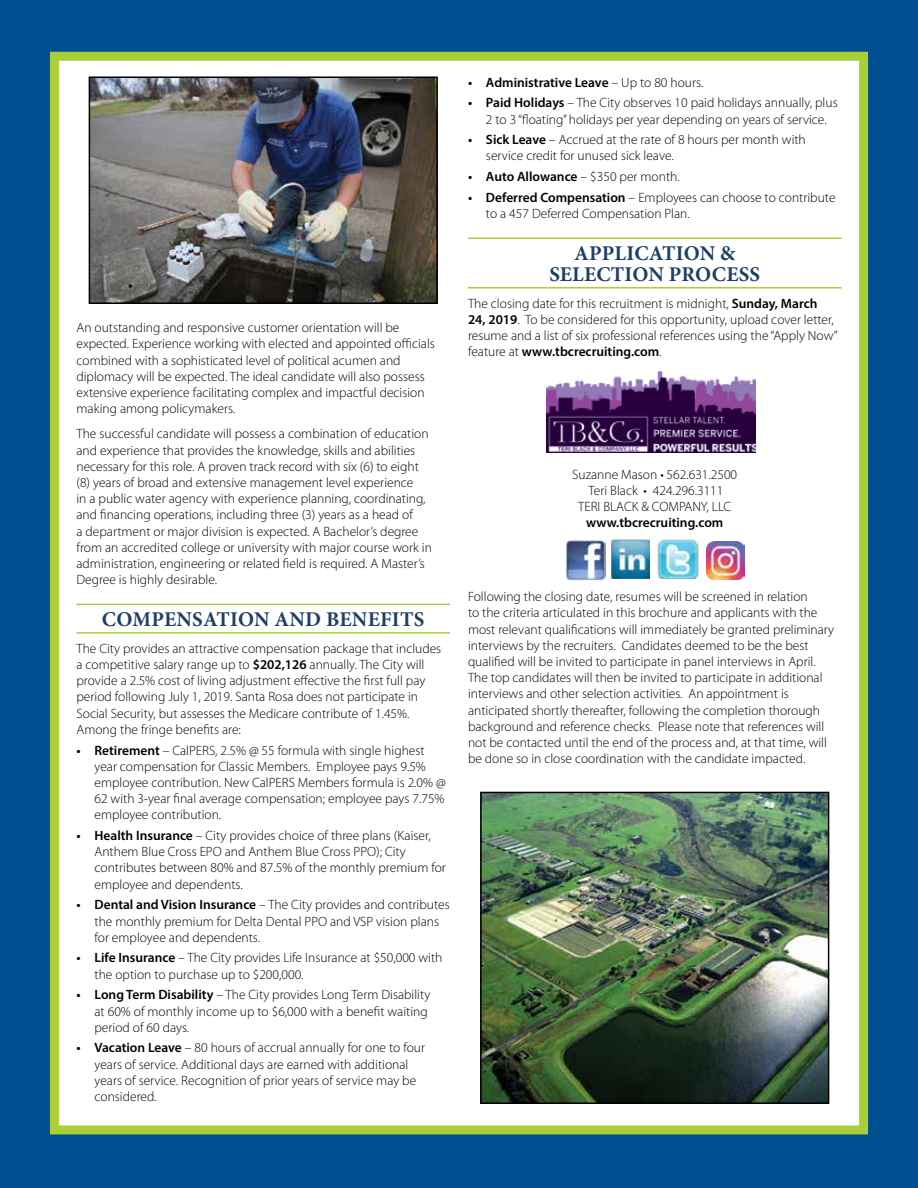
<style>
.page{position:relative;width:918px;height:1188px;background:#004f91}
.page>*{position:absolute;margin:0;border:0;box-sizing:border-box;transform-origin:0 0}
.t1{font:700 21px/21px "Minion Pro";letter-spacing:.01em;color:#1e3f64;text-align:center}
.t2{font:300 13.5px/16.2px "Myriad Pro";color:#000}
.t3{font:600 13.5px "Myriad Pro";color:#000}
.s1{font-weight:600}
.s2{font-weight:300}
</style>
<div class="page">
<div style="left:50px;top:52px;width:818px;height:1082px;background:#fff;border:9px solid #a9cf38"></div>
<img style="left:92px;top:79px;width:343px;height:222px">
<div style="left:89px;top:76px;width:349px;height:228px;border:2px solid #000"></div>
<img style="left:483px;top:795px;width:343px;height:306px">
<div style="left:480px;top:792px;width:349px;height:312px;border:2px solid #000"></div>
<hr style="left:468px;top:238px;width:374px;height:1px;background:#a9cf38">
<hr style="left:468px;top:287px;width:374px;height:2px;background:#a9cf38">
<hr style="left:76px;top:604px;width:374px;height:1px;background:#a9cf38">
<hr style="left:76px;top:632px;width:374px;height:2px;background:#a9cf38">
<img style="left:547px;top:372px;width:209px;height:81px">
<img style="left:566px;top:540px;width:40px;height:41px">
<img style="left:611px;top:540px;width:39px;height:38px">
<img style="left:658px;top:540px;width:40px;height:38px">
<img style="left:706px;top:541px;width:38px;height:38px">
<p class="t2" style="left:76px;top:319px;width:360px">An outstanding and responsive customer orientation will be expected. Experience working with elected and appointed officials combined with a sophisticated level of political acumen and diplomacy will be expected. The ideal candidate will also possess extensive experience facilitating complex and impactful decision making among policymakers.</p>
<p class="t2" style="left:76px;top:426px;width:357px">The successful candidate will possess a combination of education and experience that provides the knowledge, skills and abilities necessary for this role. A proven track record with six (6) to eight (8) years of broad and extensive management level experience<br>in a public water agency with experience planning, coordinating, and financing operations, including three (3) years as a head of<br>a department or major division is expected. A Bachelor’s degree from an accredited college or university with major course work in administration, engineering or related field is required. A Master’s Degree is highly desirable.</p>
<h1 class="t1" style="left:102px;top:609px;width:324px">COMPENSATION AND BENEFITS</h1>
<p class="t2" style="left:76px;top:640px;width:366px">The City provides an attractive compensation package that includes a competitive salary range up to <span class="s1">$202,126</span> annually. The City will provide a 2.5% cost of living adjustment effective the first full pay period following July 1, 2019. Santa Rosa does not participate in Social Security, but assesses the Medicare contribute of 1.45%.<br>Among the fringe benefits are:</p>
<p class="t2" style="left:94px;top:742px;width:353px;text-indent:-18px"><span class="s1">• Retirement</span> – CalPERS, 2.5% @ 55 formula with single highest year compensation for Classic Members. Employee pays 9.5% employee contribution. New CalPERS Members formula is 2.0% @ 62 with 3-year final average compensation; employee pays 7.75% employee contribution.</p>
<p class="t2" style="left:94px;top:827px;width:353px;text-indent:-18px"><span class="s1">• Health Insurance</span> – City provides choice of three plans (Kaiser, Anthem Blue Cross EPO and Anthem Blue Cross PPO); City contributes between 80% and 87.5% of the monthly premium for employee and dependents.</p>
<p class="t2" style="left:94px;top:897px;width:357px;text-indent:-18px"><span class="s1">• Dental and Vision Insurance</span> – The City provides and contributes the monthly premium for Delta Dental PPO and VSP vision plans for employee and dependents.</p>
<p class="t2" style="left:94px;top:950px;width:350px;text-indent:-18px"><span class="s1">• Life Insurance</span> – The City provides Life Insurance at $50,000 with the option to purchase up to $200,000.</p>
<p class="t2" style="left:94px;top:987px;width:337px;text-indent:-18px"><span class="s1">• Long Term Disability</span> – The City provides Long Term Disability at 60% of monthly income up to $6,000 with a benefit waiting period of 60 days.</p>
<p class="t2" style="left:94px;top:1040px;width:332px;text-indent:-18px"><span class="s1">• Vacation Leave</span> – 80 hours of accrual annually for one to four years of service. Additional days are earned with additional years of service. Recognition of prior years of service may be considered.</p>
<p class="t3" style="left:468px;top:74px;width:237px">• Administrative Leave <span class="s2">– Up to 80 hours.</span></p>
<p class="t2" style="left:468px;top:95px;width:371px;text-align:center"><span class="s1">• Paid Holidays</span> – The City observes 10 paid holidays annually, plus<br>2 to 3 “floating” holidays per year depending on years of service.</p>
<p class="t2" style="left:486px;top:131px;width:321px;text-indent:-18px"><span class="s1">• Sick Leave</span> – Accrued at the rate of 8 hours per month with service credit for unused sick leave.</p>
<p class="t3" style="left:468px;top:168px;width:213px">• Auto Allowance <span class="s2">– $350 per month.</span></p>
<p class="t2" style="left:486px;top:189px;width:351px;text-indent:-18px"><span class="s1">• Deferred Compensation</span> – Employees can choose to contribute to a 457 Deferred Compensation Plan.</p>
<h1 class="t1" style="left:549px;top:243px;width:212px">APPLICATION &amp;<br>SELECTION PROCESS</h1>
<p class="t2" style="left:468px;top:295px;width:371px">The closing date for this recruitment is midnight, <span class="s1">Sunday, March 24, 2019</span>. To be considered for this opportunity, upload cover letter, resume and a list of six professional references using the “Apply Now” feature at <span class="s1">www.tbcrecruiting.com</span>.</p>
<p class="t2" style="left:572px;top:466px;width:166px;text-align:center">Suzanne Mason • 562.631.2500<br>Teri Black • 424.296.3111<br>TERI BLACK &amp; COMPANY, LLC</p>
<p class="t3" style="left:586px;top:514px;width:139px">www.tbcrecruiting.com</p>
<p class="t2" style="left:468px;top:588px;width:368px">Following the closing date, resumes will be screened in relation<br>to the criteria articulated in this brochure and applicants with the most relevant qualifications will immediately be granted preliminary interviews by the recruiters. Candidates deemed to be the best qualified will be invited to participate in panel interviews in April.<br>The top candidates will then be invited to participate in additional interviews and other selection activities. An appointment is anticipated shortly thereafter, following the completion thorough background and reference checks. Please note that references will not be contacted until the end of the process and, at that time, will be done so in close coordination with the candidate impacted.</p>
</div>
